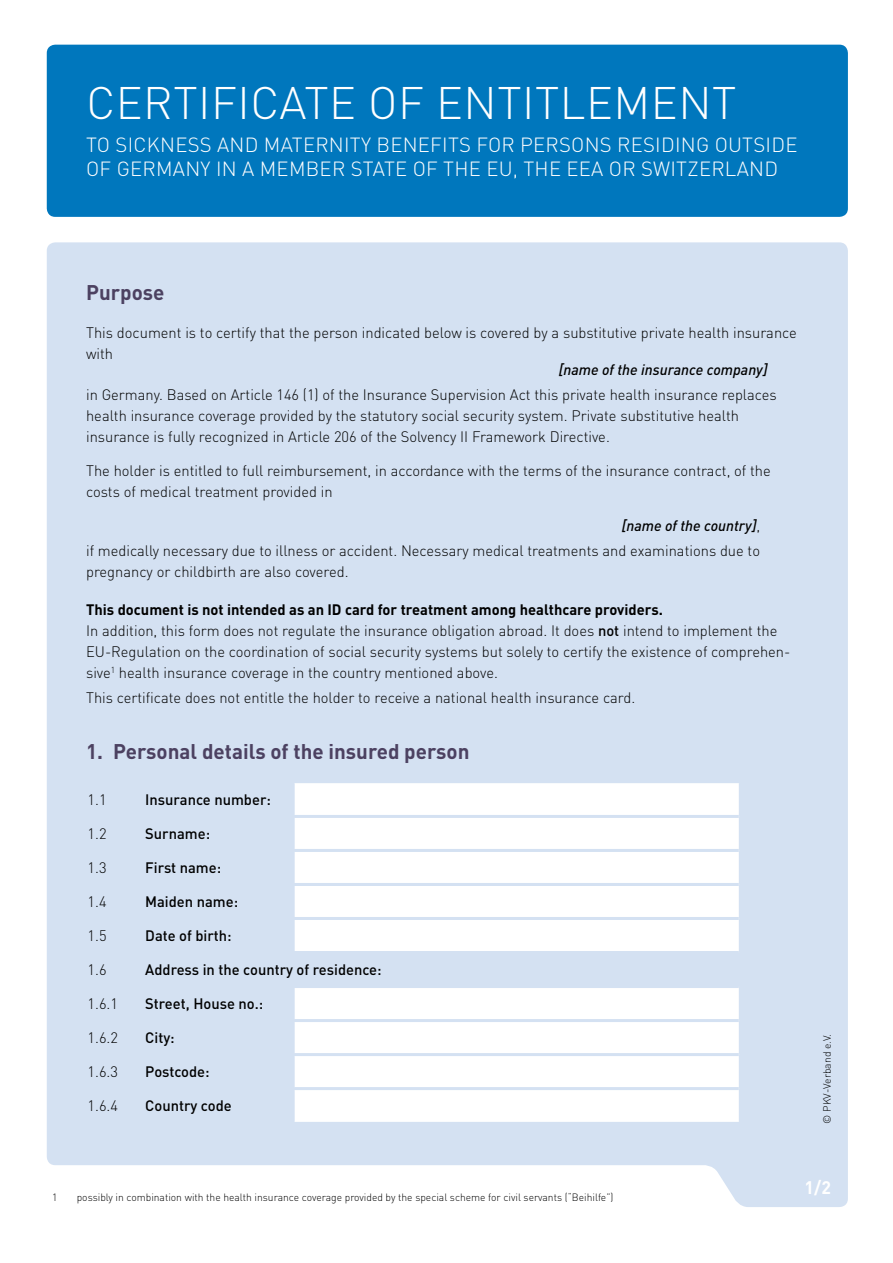
<style>
.page{position:relative;width:893px;height:1263px;background:#fff}
.page>*{position:absolute;margin:0;border:0;box-sizing:border-box;transform-origin:0 0}
.t1{font:300 45px "DINOT";letter-spacing:.01em;color:#fff}
.t2{font:700 21px "DINOT";color:#4c4161}
.t3{font:300 20.25px/24.3px "DINOT";letter-spacing:.01em;color:#fff}
.t4{font:700 18px "DINOT";color:#fff}
.t5{font:300 15px/21px "DINOT";color:#000}
.t6{font:500 15px "DINOT";color:#000}
.t7{font:italic 500 15px "DINOT";color:#000}
.t8{font:300 10.5px "DINOT";color:#000}
.s1{font-weight:500;font-style:italic}
.s2{font-weight:700}
.s3{font-weight:500}
</style>
<div class="page">
<div style="left:47px;top:242px;width:801px;height:965px;background:#d4e1f2"></div>
<svg style="left:294px;top:783px;width:445px;height:339px"></svg>
<hr style="left:86px;top:782px;width:53px;height:1px;background:#d4e1f2">
<hr style="left:139px;top:782px;width:155px;height:1px;background:#d4e1f2">
<hr style="left:138px;top:783px;width:2px;height:32px;background:#d4e1f2">
<hr style="left:294px;top:782px;width:446px;height:1px;background:#d4e1f2">
<hr style="left:293px;top:783px;width:2px;height:32px;background:#d4e1f2">
<hr style="left:739px;top:783px;width:1px;height:33px;background:#d4e1f2">
<hr style="left:138px;top:818px;width:2px;height:31px;background:#d4e1f2">
<hr style="left:293px;top:818px;width:2px;height:31px;background:#d4e1f2">
<hr style="left:739px;top:816px;width:1px;height:34px;background:#d4e1f2">
<hr style="left:138px;top:852px;width:2px;height:31px;background:#d4e1f2">
<hr style="left:293px;top:852px;width:2px;height:31px;background:#d4e1f2">
<hr style="left:739px;top:850px;width:1px;height:34px;background:#d4e1f2">
<hr style="left:138px;top:886px;width:2px;height:31px;background:#d4e1f2">
<hr style="left:293px;top:886px;width:2px;height:31px;background:#d4e1f2">
<hr style="left:739px;top:884px;width:1px;height:34px;background:#d4e1f2">
<hr style="left:138px;top:920px;width:2px;height:31px;background:#d4e1f2">
<hr style="left:293px;top:920px;width:2px;height:31px;background:#d4e1f2">
<hr style="left:739px;top:918px;width:1px;height:34px;background:#d4e1f2">
<hr style="left:138px;top:954px;width:2px;height:31px;background:#d4e1f2">
<hr style="left:739px;top:952px;width:1px;height:34px;background:#d4e1f2">
<hr style="left:138px;top:988px;width:2px;height:31px;background:#d4e1f2">
<hr style="left:293px;top:988px;width:2px;height:31px;background:#d4e1f2">
<hr style="left:739px;top:986px;width:1px;height:34px;background:#d4e1f2">
<hr style="left:138px;top:1022px;width:2px;height:31px;background:#d4e1f2">
<hr style="left:293px;top:1022px;width:2px;height:31px;background:#d4e1f2">
<hr style="left:739px;top:1020px;width:1px;height:34px;background:#d4e1f2">
<hr style="left:138px;top:1056px;width:2px;height:31px;background:#d4e1f2">
<hr style="left:293px;top:1056px;width:2px;height:31px;background:#d4e1f2">
<hr style="left:739px;top:1054px;width:1px;height:34px;background:#d4e1f2">
<hr style="left:138px;top:1090px;width:2px;height:32px;background:#d4e1f2">
<hr style="left:293px;top:1090px;width:2px;height:32px;background:#d4e1f2">
<hr style="left:739px;top:1088px;width:1px;height:34px;background:#d4e1f2">
<hr style="left:86px;top:1122px;width:53px;height:1px;background:#d4e1f2">
<hr style="left:139px;top:1122px;width:155px;height:1px;background:#d4e1f2">
<hr style="left:294px;top:1122px;width:446px;height:1px;background:#d4e1f2">
<hr style="left:86px;top:783px;width:2px;height:33px;background:#d4e1f2">
<hr style="left:86px;top:816px;width:2px;height:34px;background:#d4e1f2">
<hr style="left:86px;top:850px;width:2px;height:34px;background:#d4e1f2">
<hr style="left:86px;top:884px;width:2px;height:34px;background:#d4e1f2">
<hr style="left:86px;top:918px;width:2px;height:34px;background:#d4e1f2">
<hr style="left:86px;top:952px;width:2px;height:34px;background:#d4e1f2">
<hr style="left:86px;top:986px;width:2px;height:34px;background:#d4e1f2">
<hr style="left:86px;top:1020px;width:2px;height:34px;background:#d4e1f2">
<hr style="left:86px;top:1054px;width:2px;height:34px;background:#d4e1f2">
<hr style="left:86px;top:1088px;width:2px;height:34px;background:#d4e1f2">
<hr style="left:88px;top:815px;width:51px;height:3px;background:#d4e1f2">
<hr style="left:139px;top:815px;width:155px;height:3px;background:#d4e1f2">
<hr style="left:294px;top:815px;width:445px;height:3px;background:#d4e1f2">
<hr style="left:88px;top:849px;width:51px;height:3px;background:#d4e1f2">
<hr style="left:139px;top:849px;width:155px;height:3px;background:#d4e1f2">
<hr style="left:294px;top:849px;width:445px;height:3px;background:#d4e1f2">
<hr style="left:88px;top:883px;width:51px;height:3px;background:#d4e1f2">
<hr style="left:139px;top:883px;width:155px;height:3px;background:#d4e1f2">
<hr style="left:294px;top:883px;width:445px;height:3px;background:#d4e1f2">
<hr style="left:88px;top:917px;width:51px;height:3px;background:#d4e1f2">
<hr style="left:139px;top:917px;width:155px;height:3px;background:#d4e1f2">
<hr style="left:294px;top:917px;width:445px;height:3px;background:#d4e1f2">
<hr style="left:88px;top:951px;width:51px;height:3px;background:#d4e1f2">
<hr style="left:139px;top:951px;width:155px;height:3px;background:#d4e1f2">
<hr style="left:294px;top:951px;width:445px;height:3px;background:#d4e1f2">
<hr style="left:88px;top:985px;width:51px;height:3px;background:#d4e1f2">
<hr style="left:139px;top:985px;width:155px;height:3px;background:#d4e1f2">
<hr style="left:294px;top:985px;width:445px;height:3px;background:#d4e1f2">
<hr style="left:88px;top:1019px;width:51px;height:3px;background:#d4e1f2">
<hr style="left:139px;top:1019px;width:155px;height:3px;background:#d4e1f2">
<hr style="left:294px;top:1019px;width:445px;height:3px;background:#d4e1f2">
<hr style="left:88px;top:1053px;width:51px;height:3px;background:#d4e1f2">
<hr style="left:139px;top:1053px;width:155px;height:3px;background:#d4e1f2">
<hr style="left:294px;top:1053px;width:445px;height:3px;background:#d4e1f2">
<hr style="left:88px;top:1087px;width:51px;height:3px;background:#d4e1f2">
<hr style="left:139px;top:1087px;width:155px;height:3px;background:#d4e1f2">
<hr style="left:294px;top:1087px;width:445px;height:3px;background:#d4e1f2">
<div style="left:47px;top:45px;width:801px;height:172px;background:#0077bd;border-radius:9px"></div>
<h1 class="t1" style="left:86px;top:72px;width:652px">CERTIFICATE OF ENTITLEMENT</h1>
<h3 class="t3" style="left:86px;top:131px;width:713px">TO SICKNESS AND MATERNITY BENEFITS FOR PERSONS RESIDING OUTSIDE<br>OF GERMANY IN A MEMBER STATE OF THE EU, THE EEA OR SWITZERLAND</h3>
<h2 class="t2" style="left:86px;top:278px;width:80px">Purpose</h2>
<p class="t5" style="left:86px;top:321px;width:712px">This document is to certify that the person indicated below is covered by a substitutive private health insurance with</p>
<p class="t7" style="left:559px;top:359px;width:210px">[name of the insurance company]</p>
<p class="t5" style="left:86px;top:384px;width:692px">in Germany. Based on Article 146 (1) of the Insurance Supervision Act this private health insurance replaces health insurance coverage provided by the statutory social security system. Private substitutive health insurance is fully recognized in Article 206 of the Solvency II Framework Directive.</p>
<p class="t5" style="left:86px;top:459px;width:686px">The holder is entitled to full reimbursement, in accordance with the terms of the insurance contract, of the costs of medical treatment provided in</p>
<p class="t5" style="left:86px;top:512px;width:676px;line-height:25.2px;text-align:right"><span class="s1">[name of the country]</span>,<br>if medically necessary due to illness or accident. Necessary medical treatments and examinations due to</p>
<p class="t5" style="left:86px;top:560px;width:264px">pregnancy or childbirth are also covered.</p>
<p class="t5" style="left:86px;top:599px;width:706px"><span class="s2">This document is not intended as an ID card for treatment among healthcare providers.<br></span>In addition, this form does not regulate the insurance obligation abroad. It does <span class="s3">not</span> intend to implement the EU-Regulation on the coordination of social security systems but solely to certify the existence of comprehen&shy;sive<sup>1</sup> health insurance coverage in the country mentioned above.</p>
<p class="t5" style="left:86px;top:687px;width:551px">This certificate does not entitle the holder to receive a national health insurance card.</p>
<h2 class="t2" style="left:86px;top:737px;width:385px">1. Personal details of the insured person</h2>
<p class="t5" style="left:88px;top:789px;width:20px">1.1</p>
<p class="t6" style="left:145px;top:789px;width:127px">Insurance number:</p>
<p class="t5" style="left:88px;top:823px;width:20px">1.2</p>
<p class="t6" style="left:145px;top:823px;width:66px">Surname:</p>
<p class="t5" style="left:88px;top:857px;width:20px">1.3</p>
<p class="t6" style="left:145px;top:857px;width:77px">First name:</p>
<p class="t5" style="left:88px;top:891px;width:20px">1.4</p>
<p class="t6" style="left:145px;top:891px;width:94px">Maiden name:</p>
<p class="t5" style="left:88px;top:925px;width:20px">1.5</p>
<p class="t6" style="left:145px;top:926px;width:88px">Date of birth:</p>
<p class="t5" style="left:88px;top:959px;width:20px">1.6</p>
<p class="t6" style="left:145px;top:960px;width:238px">Address in the country of residence:</p>
<p class="t5" style="left:88px;top:993px;width:32px">1.6.1</p>
<p class="t6" style="left:145px;top:994px;width:120px">Street, House no.:</p>
<p class="t5" style="left:88px;top:1027px;width:32px">1.6.2</p>
<p class="t6" style="left:145px;top:1028px;width:31px">City:</p>
<p class="t5" style="left:88px;top:1061px;width:32px">1.6.3</p>
<p class="t6" style="left:145px;top:1062px;width:66px">Postcode:</p>
<p class="t5" style="left:88px;top:1095px;width:32px">1.6.4</p>
<p class="t6" style="left:145px;top:1096px;width:88px">Country code</p>
<p class="t8" style="left:820px;top:1124px;width:91px;rotate:-90deg">© PKV-Verband e.V.</p>
<p class="t8" style="left:52px;top:1190px;width:7px">1</p>
<p class="t8" style="left:77px;top:1190px;width:538px">possibly in combination with the health insurance coverage provided by the special scheme for civil servants (“Beihilfe”)</p>
<p class="t4" style="left:805px;top:1175px;width:28px">1/2</p>
</div>
